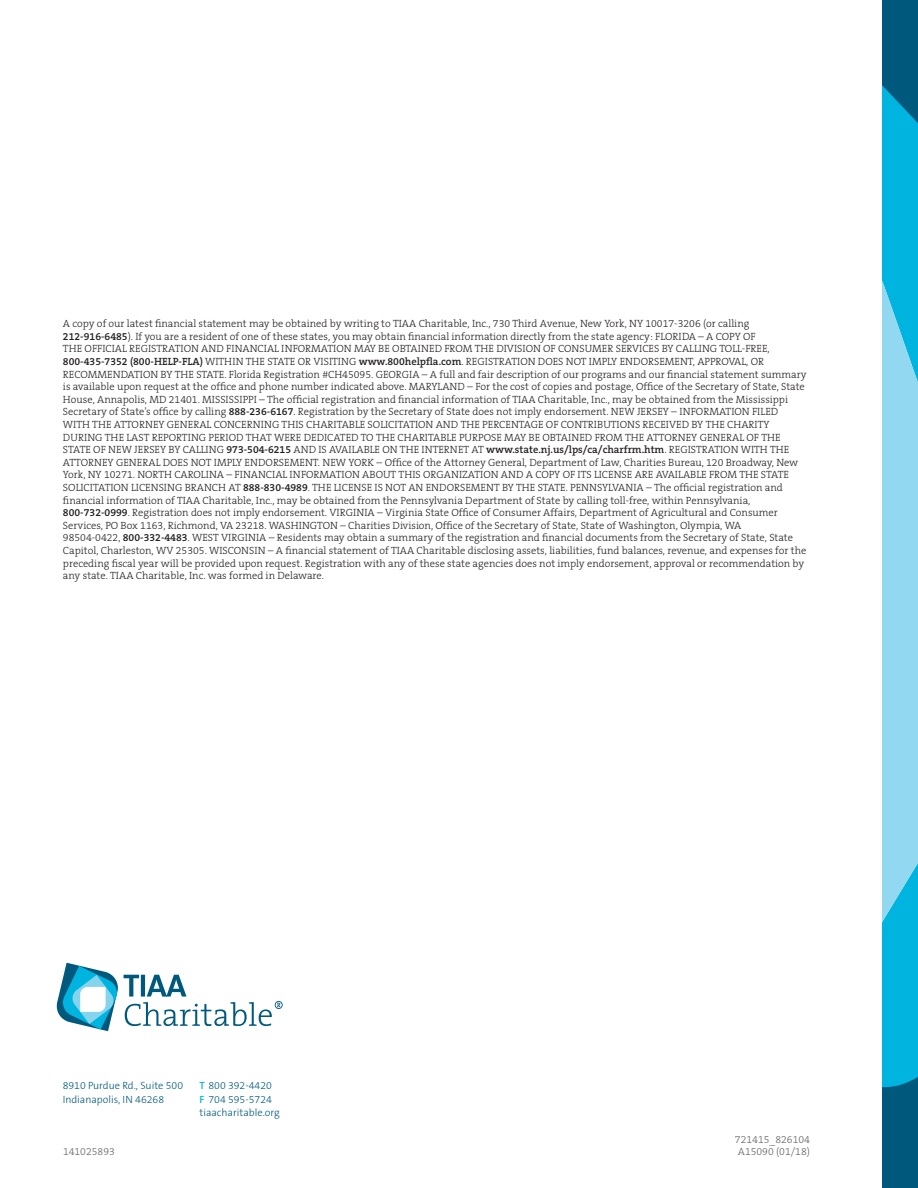
<style>
.page{position:relative;width:918px;height:1188px;background:#fff}
.page>*{position:absolute;margin:0;border:0;box-sizing:border-box;transform-origin:0 0}
.t1{font:300 10.5px/12.6px "The Serif B3";color:#231f20}
.t2{font:300 10.5px/13.5px "The Sans B3";color:#00597d}
.t3{font:300 10.5px/12.5px "The Serif B3";color:#636366}
.s1{font-family:"The Serif B6";font-weight:600}
.s2{font-family:"The Sans B6";font-weight:600;color:#00b4e0}
</style>
<div class="page">
<svg style="left:882px;top:0;width:36px;height:1188px;background:#45b5d6"></svg>
<svg style="left:56px;top:963px;width:227px;height:68px"></svg>
<p class="t1" style="left:63px;top:318px;width:745px">A copy of our latest financial statement may be obtained by writing to TIAA Charitable, Inc., 730 Third Avenue, New York, NY 10017-3206 (or calling <span class="s1">212-916-6485</span>). If you are a resident of one of these states, you may obtain financial information directly from the state agency: FLORIDA – A COPY OF<br>THE OFFICIAL REGISTRATION AND FINANCIAL INFORMATION MAY BE OBTAINED FROM THE DIVISION OF CONSUMER SERVICES BY CALLING TOLL-FREE, <span class="s1">800-435-7352 (800-HELP-FLA)</span> WITHIN THE STATE OR VISITING <span class="s1">www.800helpfla.com</span>. REGISTRATION DOES NOT IMPLY ENDORSEMENT, APPROVAL, OR RECOMMENDATION BY THE STATE. Florida Registration #CH45095. GEORGIA – A full and fair description of our programs and our financial statement summary is available upon request at the office and phone number indicated above. MARYLAND – For the cost of copies and postage, Office of the Secretary of State, State House, Annapolis, MD 21401. MISSISSIPPI – The official registration and financial information of TIAA Charitable, Inc., may be obtained from the Mississippi Secretary of State’s office by calling <span class="s1">888-236-6167</span>. Registration by the Secretary of State does not imply endorsement. NEW JERSEY – INFORMATION FILED WITH THE ATTORNEY GENERAL CONCERNING THIS CHARITABLE SOLICITATION AND THE PERCENTAGE OF CONTRIBUTIONS RECEIVED BY THE CHARITY DURING THE LAST REPORTING PERIOD THAT WERE DEDICATED TO THE CHARITABLE PURPOSE MAY BE OBTAINED FROM THE ATTORNEY GENERAL OF THE STATE OF NEW JERSEY BY CALLING <span class="s1">973-504-6215</span> AND IS AVAILABLE ON THE INTERNET AT <span class="s1">www.state.nj.us/lps/ca/charfrm.htm</span>. REGISTRATION WITH THE ATTORNEY GENERAL DOES NOT IMPLY ENDORSEMENT. NEW YORK – Office of the Attorney General, Department of Law, Charities Bureau, 120 Broadway, New York, NY 10271. NORTH CAROLINA – FINANCIAL INFORMATION ABOUT THIS ORGANIZATION AND A COPY OF ITS LICENSE ARE AVAILABLE FROM THE STATE SOLICITATION LICENSING BRANCH AT <span class="s1">888-830-4989</span>. THE LICENSE IS NOT AN ENDORSEMENT BY THE STATE. PENNSYLVANIA – The official registration and financial information of TIAA Charitable, Inc., may be obtained from the Pennsylvania Department of State by calling toll-free, within Pennsylvania, <span class="s1">800-732-0999</span>. Registration does not imply endorsement. VIRGINIA – Virginia State Office of Consumer Affairs, Department of Agricultural and Consumer Services, PO Box 1163, Richmond, VA 23218. WASHINGTON – Charities Division, Office of the Secretary of State, State of Washington, Olympia, WA<br>98504-0422, <span class="s1">800-332-4483</span>. WEST VIRGINIA – Residents may obtain a summary of the registration and financial documents from the Secretary of State, State Capitol, Charleston, WV 25305. WISCONSIN – A financial statement of TIAA Charitable disclosing assets, liabilities, fund balances, revenue, and expenses for the preceding fiscal year will be provided upon request. Registration with any of these state agencies does not imply endorsement, approval or recommendation by any state. TIAA Charitable, Inc. was formed in Delaware.</p>
<p class="t2" style="left:63px;top:1080px;width:122px">8910 Purdue Rd., Suite 500<br>Indianapolis, IN 46268</p>
<p class="t2" style="left:199px;top:1080px;width:82px"><span class="s2">T</span> 800 392-4420<br><span class="s2">F</span> 704 595-5724 tiaacharitable.org</p>
<p class="t3" style="left:63px;top:1146px;width:53px">141025893</p>
<p class="t3" style="left:735px;top:1134px;width:77px">721415_826104<br>A15090 (01/18)</p>
</div>
